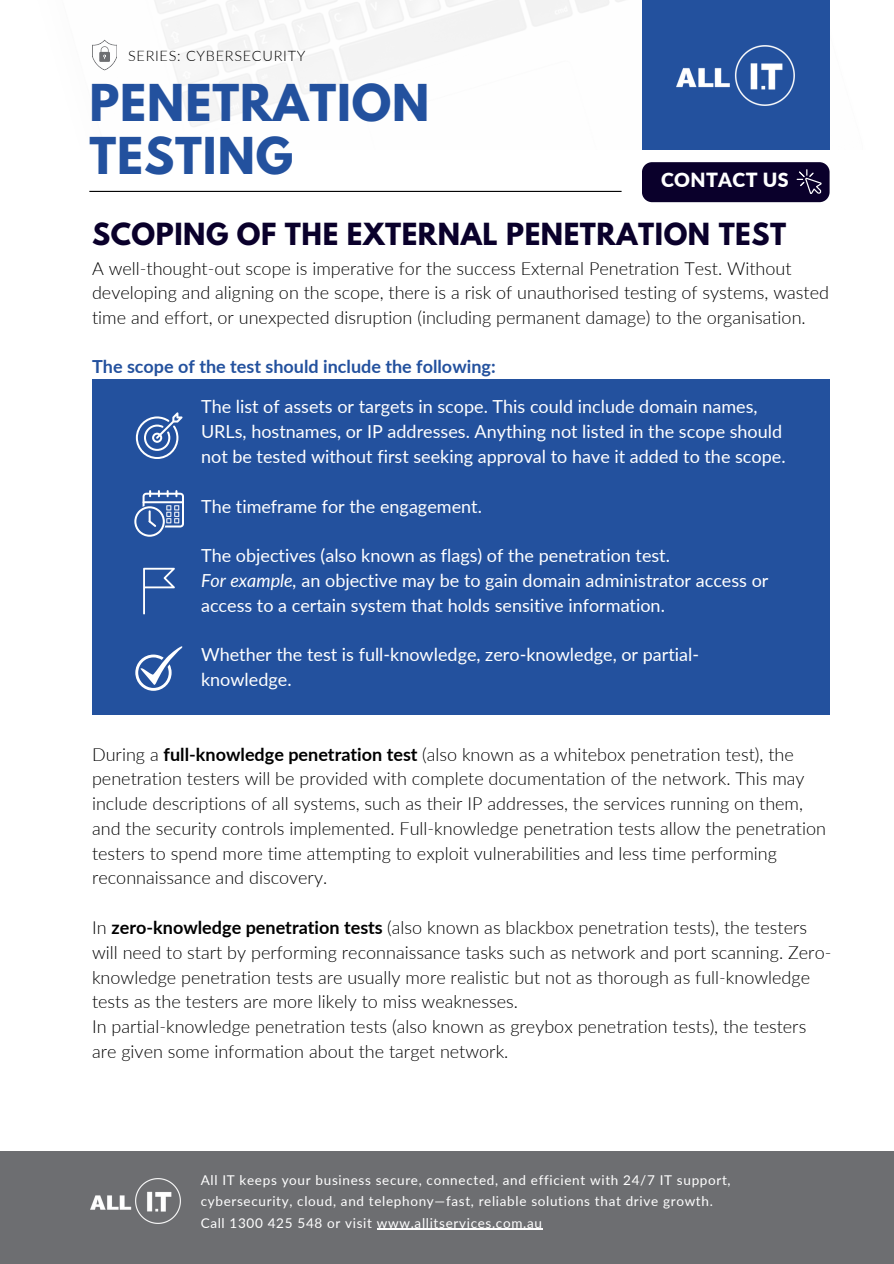
<style>
.page{position:relative;width:894px;height:1264px;background:#fff}
.page>*{position:absolute;margin:0;border:0;box-sizing:border-box;transform-origin:0 0}
.t1{font:700 45px/52.8px "League Spartan";letter-spacing:.02em;color:#23519e}
.t2{font:700 27px "League Spartan";letter-spacing:.02em;color:#0a002b}
.t3{font:900 19.5px "Lato";letter-spacing:.02em;color:#fff}
.t4{font:300 18px/24.8px "Lato";color:#000}
.t5{font:18px/24.8px "Lato";color:#fff}
.t6{font:700 18px "Lato";color:#23519e}
.t7{font:300 14.4px "Lato";letter-spacing:.05em;color:#000}
.t8{font:13.5px/21.3px "Lato";letter-spacing:.05em;color:#fff}
.s1{font-style:italic}
.s2{font-weight:700}
</style>
<div class="page">
<img style="left:104px;top:0;width:726px;height:150px">
<div style="left:641px;top:0;width:188px;height:150px;background:#23519e"></div>
<img style="left:676px;top:45px;width:118px;height:60px">
<hr style="left:89px;top:191px;width:532px;height:1px;background:#000">
<div style="left:641px;top:162px;width:188px;height:40px;background:#0a002b;border-radius:10px"></div>
<svg style="left:796px;top:169px;width:25px;height:25px"></svg>
<div style="left:0;top:1151px;width:893px;height:112px;background:#6d6e71"></div>
<hr style="left:377px;top:1228px;width:165px;height:1px;background:#fff">
<img style="left:90px;top:1178px;width:90px;height:45px">
<svg style="left:92px;top:40px;width:25px;height:30px"></svg>
<div style="left:92px;top:379px;width:737px;height:336px;background:#23519e"></div>
<svg style="left:136px;top:412px;width:46px;height:46px"></svg>
<svg style="left:134px;top:490px;width:50px;height:46px"></svg>
<svg style="left:143px;top:568px;width:32px;height:46px"></svg>
<svg style="left:135px;top:646px;width:47px;height:44px"></svg>
<h1 class="t7" style="left:128px;top:47px;width:179px">SERIES: CYBERSECURITY</h1>
<h5 class="t1" style="left:89px;top:82px;width:341px">PENETRATION<br>TESTING</h5>
<p class="t3" style="left:660px;top:168px;width:129px">CONTACT US</p>
<h2 class="t2" style="left:92px;top:220px;width:695px">SCOPING OF THE EXTERNAL PENETRATION TEST</h2>
<h2 class="t4" style="left:92px;top:255px;width:738px">A well-thought-out scope is imperative for the success External Penetration Test. Without developing and aligning on the scope, there is a risk of unauthorised testing of systems, wasted time and effort, or unexpected disruption (including permanent damage) to the organisation.</h2>
<p class="t6" style="left:92px;top:355px;width:405px">The scope of the test should include the following:</p>
<p class="t5" style="left:201px;top:394px;width:586px">The list of assets or targets in scope. This could include domain names,<br>URLs, hostnames, or IP addresses. Anything not listed in the scope should not be tested without first seeking approval to have it added to the scope.</p>
<h4 class="t5" style="left:201px;top:493px;width:282px">The timeframe for the engagement.</h4>
<h3 class="t5" style="left:201px;top:542px;width:568px">The objectives (also known as flags) of the penetration test.<br><span class="s1">For example,</span> an objective may be to gain domain administrator access or access to a certain system that holds sensitive information.</h3>
<p class="t5" style="left:201px;top:641px;width:499px">Whether the test is full-knowledge, zero-knowledge, or partial&shy;knowledge.</p>
<p class="t4" style="left:92px;top:741px;width:735px">During a <span class="s2">full-knowledge penetration test</span> (also known as a whitebox penetration test), the penetration testers will be provided with complete documentation of the network. This may include descriptions of all systems, such as their IP addresses, the services running on them, and the security controls implemented. Full-knowledge penetration tests allow the penetration testers to spend more time attempting to exploit vulnerabilities and less time performing reconnaissance and discovery.</p>
<p class="t4" style="left:92px;top:914px;width:740px">In <span class="s2">zero-knowledge penetration tests</span> (also known as blackbox penetration tests), the testers will need to start by performing reconnaissance tasks such as network and port scanning. Zero&shy;knowledge penetration tests are usually more realistic but not as thorough as full-knowledge tests as the testers are more likely to miss weaknesses.<br>In partial-knowledge penetration tests (also known as greybox penetration tests), the testers are given some information about the target network.</p>
<p class="t8" style="left:201px;top:1169px;width:531px">All IT keeps your business secure, connected, and efficient with 24/7 IT support, cybersecurity, cloud, and telephony—fast, reliable solutions that drive growth.</p>
<p class="t8" style="left:201px;top:1211px;width:343px">Call 1300 425 548 or visit www.allitservices.com.au</p>
</div>
